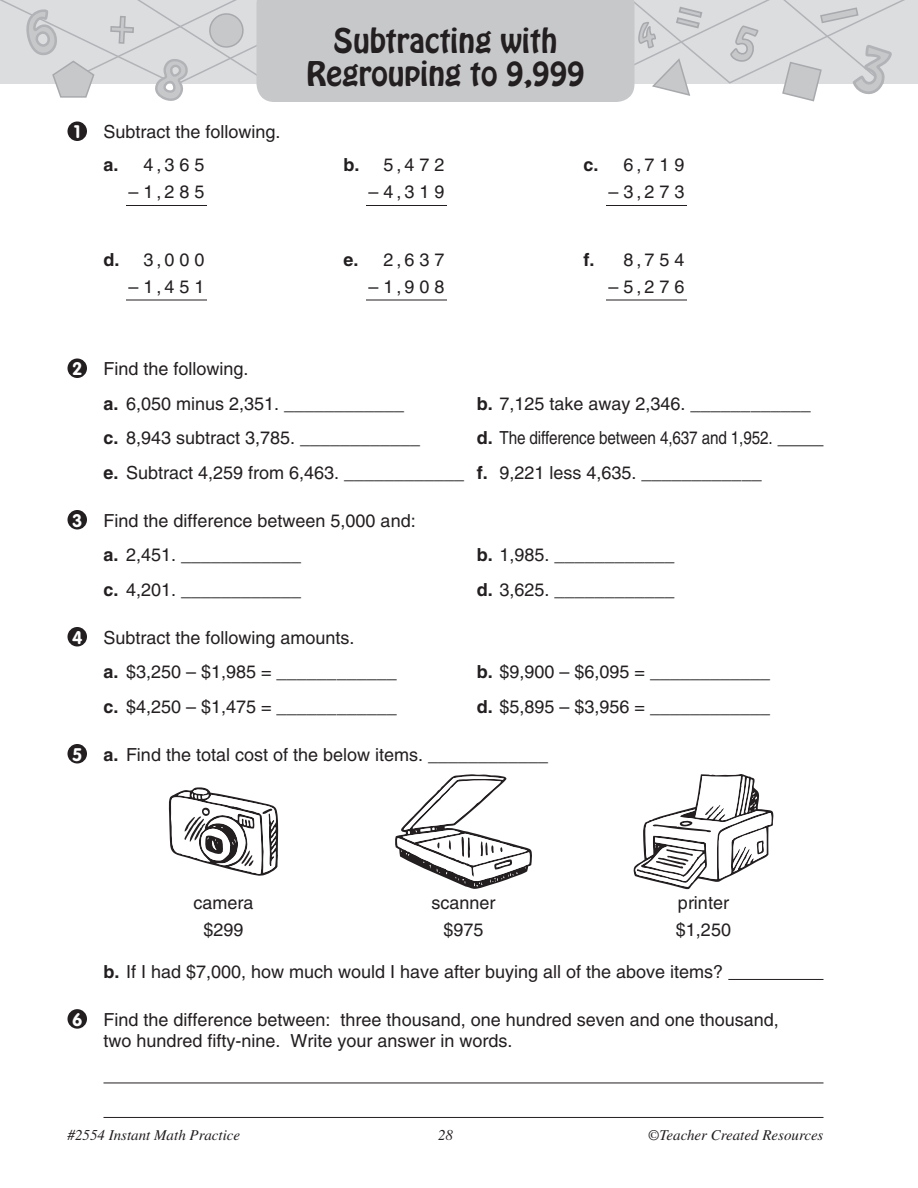
<style>
.page{position:relative;width:918px;height:1188px;background:#fff}
.page>*{position:absolute;margin:0;border:0;box-sizing:border-box;transform-origin:0 0}
.t1{font:30px/33px "Hobo Std";color:#231f20;text-align:center}
.Text-Lettered_2_col{font:18px "Helvetica LT Std";color:#231f20}
.Text-Numbered{font:18px/21px "Helvetica LT Std";color:#231f20}
.Text-Lettered{font:18px "Helvetica LT Std";color:#231f20}
.Text-Centered{font:18px "Helvetica LT Std";color:#231f20}
.Text-Lettered_2_col-2{font:18px "Helvetica LT Std";color:#231f20;scale:.85 1}
.Text-Bold{font:700 18px "Helvetica LT Std";color:#231f20}
.t2{font:700 18px "VAG Rounded Std";color:#fff}
.t3{font:italic 15px "Times LT Std";color:#231f20}
.s1{font-weight:700}
</style>
<div class="page">
<svg style="left:0;top:0;width:918px;height:141px"></svg>
<hr style="left:778px;top:445px;width:45px;height:1px;background:#231f20">
<hr style="left:728px;top:979px;width:96px;height:1px;background:#231f20">
<hr style="left:104px;top:1083px;width:720px;height:1px;background:#231f20">
<hr style="left:104px;top:1117px;width:720px;height:1px;background:#231f20">
<div style="left:68px;top:122px;width:19px;height:19px;background:#231f20;border-radius:50%"></div>
<svg style="left:126px;top:205px;width:81px;height:1px"></svg>
<svg style="left:366px;top:205px;width:81px;height:1px"></svg>
<svg style="left:606px;top:205px;width:81px;height:1px"></svg>
<svg style="left:126px;top:300px;width:81px;height:1px"></svg>
<svg style="left:366px;top:300px;width:81px;height:1px"></svg>
<svg style="left:606px;top:300px;width:81px;height:1px"></svg>
<div style="left:68px;top:358px;width:19px;height:20px;background:#231f20;border-radius:50%"></div>
<div style="left:68px;top:510px;width:19px;height:19px;background:#231f20;border-radius:50%"></div>
<div style="left:68px;top:627px;width:19px;height:19px;background:#231f20;border-radius:50%"></div>
<div style="left:68px;top:744px;width:19px;height:19px;background:#231f20;border-radius:50%"></div>
<svg style="left:169px;top:787px;width:109px;height:89px"></svg>
<svg style="left:395px;top:774px;width:137px;height:115px"></svg>
<svg style="left:634px;top:774px;width:139px;height:115px"></svg>
<div style="left:68px;top:1009px;width:19px;height:20px;background:#231f20;border-radius:50%"></div>
<p class="t1" style="left:306px;top:24px;width:280px">Subtracting with<br>Regrouping to 9,999</p>
<p class="t2" style="left:74px;top:121px;width:8px">1</p>
<p class="Text-Numbered" style="left:104px;top:121px;width:179px">Subtract the following.</p>
<p class="Text-Bold" style="left:104px;top:154px;width:17px">a.</p>
<p class="Text-Centered" style="left:143px;top:155px;width:63px">4,3 6 5</p>
<p class="Text-Bold" style="left:344px;top:154px;width:18px">b.</p>
<p class="Text-Centered" style="left:383px;top:155px;width:63px">5,4 7 2</p>
<p class="Text-Bold" style="left:584px;top:154px;width:17px">c.</p>
<p class="Text-Centered" style="left:623px;top:155px;width:63px">6,7 1 9</p>
<p class="Text-Centered" style="left:128px;top:182px;width:78px">– 1,2 8 5</p>
<p class="Text-Centered" style="left:368px;top:182px;width:78px">– 4,3 1 9</p>
<p class="Text-Centered" style="left:608px;top:182px;width:78px">– 3,2 7 3</p>
<p class="Text-Bold" style="left:104px;top:249px;width:18px">d.</p>
<p class="Text-Centered" style="left:143px;top:249px;width:63px">3,0 0 0</p>
<p class="Text-Bold" style="left:344px;top:249px;width:17px">e.</p>
<p class="Text-Centered" style="left:383px;top:249px;width:63px">2,6 3 7</p>
<p class="Text-Bold" style="left:584px;top:249px;width:12px">f.</p>
<p class="Text-Centered" style="left:623px;top:249px;width:63px">8,7 5 4</p>
<p class="Text-Centered" style="left:128px;top:276px;width:78px">– 1,4 5 1</p>
<p class="Text-Centered" style="left:368px;top:276px;width:78px">– 1,9 0 8</p>
<p class="Text-Centered" style="left:608px;top:276px;width:78px">– 5,2 7 6</p>
<p class="t2" style="left:72px;top:358px;width:12px">2</p>
<p class="Text-Numbered" style="left:104px;top:358px;width:147px">Find the following.</p>
<p class="Text-Lettered_2_col" style="left:104px;top:393px;width:302px"><span class="s1">a.</span> 6,050 minus 2,351. ____________</p>
<p class="Text-Lettered_2_col" style="left:477px;top:393px;width:335px"><span class="s1">b.</span> 7,125 take away 2,346. ____________</p>
<p class="Text-Lettered_2_col" style="left:104px;top:427px;width:318px"><span class="s1">c.</span> 8,943 subtract 3,785. ____________</p>
<p class="Text-Lettered_2_col-2" style="left:477px;top:427px;width:349px"><span class="s1">d.</span> The difference between 4,637 and 1,952.</p>
<p class="Text-Lettered_2_col" style="left:104px;top:462px;width:660px"><span class="s1">e.</span> Subtract 4,259 from 6,463. ____________ <span class="s1">f.</span> 9,221 less 4,635. ____________</p>
<p class="t2" style="left:72px;top:510px;width:12px">3</p>
<p class="Text-Numbered" style="left:104px;top:510px;width:314px">Find the difference between 5,000 and:</p>
<p class="Text-Lettered_2_col" style="left:104px;top:544px;width:199px"><span class="s1">a.</span> 2,451. ____________</p>
<p class="Text-Lettered_2_col" style="left:477px;top:544px;width:199px"><span class="s1">b.</span> 1,985. ____________</p>
<p class="Text-Lettered_2_col" style="left:104px;top:579px;width:199px"><span class="s1">c.</span> 4,201. ____________</p>
<p class="Text-Lettered_2_col" style="left:477px;top:579px;width:199px"><span class="s1">d.</span> 3,625. ____________</p>
<p class="t2" style="left:72px;top:627px;width:12px">4</p>
<p class="Text-Numbered" style="left:104px;top:627px;width:253px">Subtract the following amounts.</p>
<p class="Text-Lettered_2_col" style="left:104px;top:661px;width:295px"><span class="s1">a.</span> $3,250 – $1,985 = ____________</p>
<p class="Text-Lettered_2_col" style="left:477px;top:661px;width:295px"><span class="s1">b.</span> $9,900 – $6,095 = ____________</p>
<p class="Text-Lettered_2_col" style="left:104px;top:696px;width:295px"><span class="s1">c.</span> $4,250 – $1,475 = ____________</p>
<p class="Text-Lettered_2_col" style="left:477px;top:696px;width:295px"><span class="s1">d.</span> $5,895 – $3,956 = ____________</p>
<p class="t2" style="left:72px;top:744px;width:12px">5</p>
<p class="Text-Lettered" style="left:104px;top:744px;width:446px"><span class="s1">a.</span> Find the total cost of the below items. ____________</p>
<p class="Text-Centered" style="left:193px;top:892px;width:62px">camera</p>
<p class="Text-Centered" style="left:431px;top:892px;width:66px">scanner</p>
<p class="Text-Centered" style="left:678px;top:892px;width:53px">printer</p>
<p class="Text-Centered" style="left:203px;top:919px;width:42px">$299</p>
<p class="Text-Centered" style="left:443px;top:919px;width:42px">$975</p>
<p class="Text-Centered" style="left:676px;top:919px;width:57px">$1,250</p>
<p class="Text-Lettered" style="left:104px;top:961px;width:621px"><span class="s1">b.</span> If I had $7,000, how much would I have after buying all of the above items?</p>
<p class="t2" style="left:72px;top:1009px;width:12px">6</p>
<p class="Text-Numbered" style="left:104px;top:1009px;width:677px">Find the difference between: three thousand, one hundred seven and one thousand, two hundred fifty-nine. Write your answer in words.</p>
<p class="t3" style="left:68px;top:1127px;width:174px">#2554 Instant Math Practice</p>
<p class="t3" style="left:438px;top:1127px;width:16px">28</p>
<p class="t3" style="left:648px;top:1127px;width:177px">©Teacher Created Resources</p>
</div>
